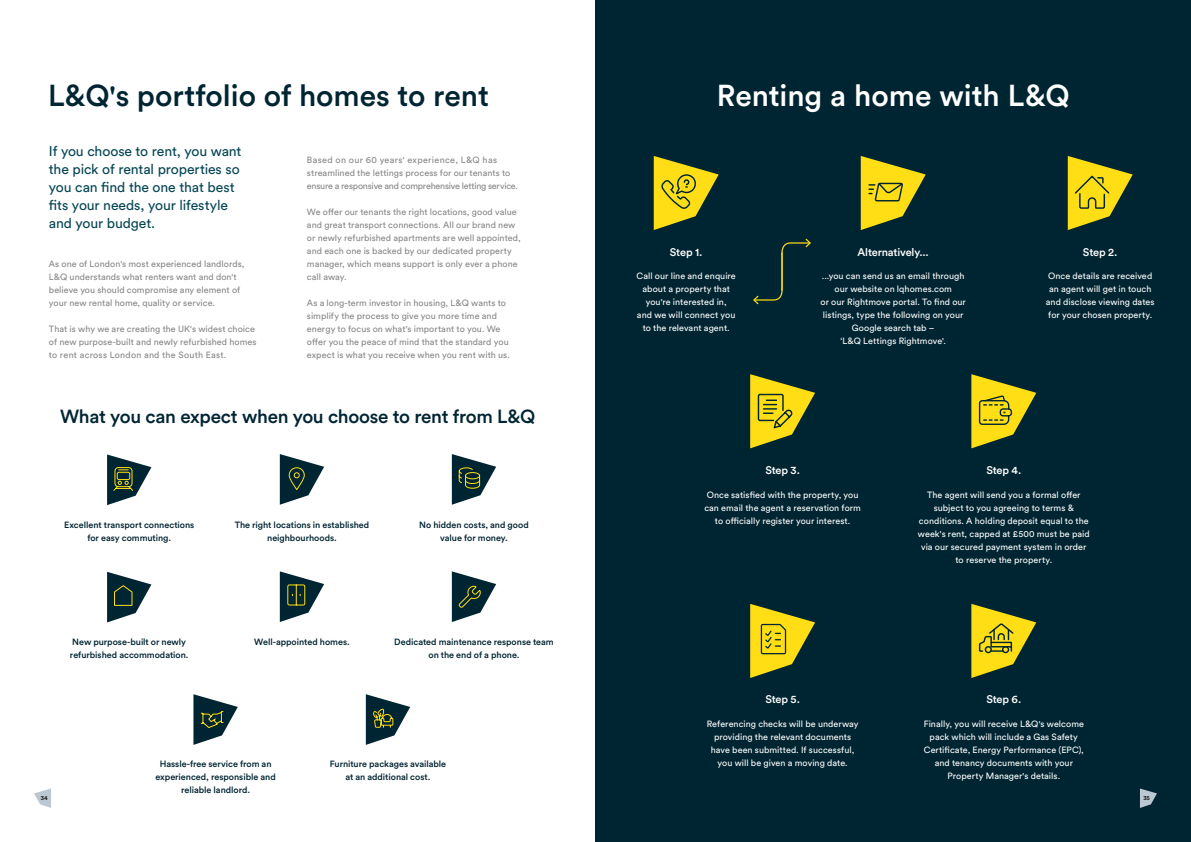
<style>
.page{position:relative;width:1191px;height:842px;background:#fff}
.page>*{position:absolute;margin:0;border:0;box-sizing:border-box;transform-origin:0 0}
.t1{font:500 30px "Circular Std";color:#002532}
.t2{font:500 30px "Circular Std";letter-spacing:-.005em;color:#fff}
.t3{font:500 18.8px "Circular Std";letter-spacing:-.015em;color:#002532}
.t4{font:14px/18px "Circular Std";letter-spacing:-.01em;color:#064654}
.t5{font:500 11px "Circular Std";letter-spacing:-.015em;color:#fff}
.t6{font:9px/13px "Circular Std";letter-spacing:.005em;color:#fff;text-align:center}
.t7{font:9px/13px "Circular Std";letter-spacing:.005em;color:#878787}
.t8{font:500 9px/13px "Circular Std";letter-spacing:-.005em;color:#002532;text-align:center}
.t9{font:700 6px "Circular Std";color:#1d1d1b}
</style>
<div class="page">
<svg style="left:452px;top:454px;width:44px;height:51px"></svg>
<svg style="left:280px;top:454px;width:44px;height:51px"></svg>
<svg style="left:107px;top:454px;width:44px;height:51px"></svg>
<svg style="left:107px;top:572px;width:44px;height:50px"></svg>
<svg style="left:280px;top:571px;width:44px;height:51px"></svg>
<svg style="left:452px;top:571px;width:44px;height:51px"></svg>
<svg style="left:193px;top:694px;width:45px;height:51px"></svg>
<div style="left:595px;top:0;width:596px;height:842px;background:#002532"></div>
<svg style="left:753px;top:238px;width:58px;height:67px"></svg>
<svg style="left:654px;top:156px;width:64px;height:74px"></svg>
<svg style="left:860px;top:156px;width:65px;height:74px"></svg>
<svg style="left:1067px;top:156px;width:65px;height:74px"></svg>
<svg style="left:750px;top:374px;width:65px;height:74px"></svg>
<svg style="left:971px;top:374px;width:65px;height:74px"></svg>
<svg style="left:750px;top:604px;width:65px;height:74px"></svg>
<svg style="left:971px;top:604px;width:65px;height:74px"></svg>
<svg style="left:366px;top:694px;width:44px;height:51px"></svg>
<svg style="left:1140px;top:788px;width:17px;height:20px"></svg>
<svg style="left:34px;top:788px;width:17px;height:20px"></svg>
<h1 class="t1" style="left:48px;top:77px;width:442px">L&amp;Q's portfolio of homes to rent</h1>
<h3 class="t4" style="left:49px;top:142px;width:194px">If you choose to rent, you want the pick of rental properties so you can find the one that best fits your needs, your lifestyle and your budget.</h3>
<p class="t7" style="left:49px;top:257px;width:197px">As one of London's most experienced landlords, L&amp;Q understands what renters want and don't believe you should compromise any element of your new rental home, quality or service.</p>
<p class="t7" style="left:49px;top:322px;width:209px">That is why we are creating the UK's widest choice of new purpose-built and newly refurbished homes to rent across London and the South East.</p>
<p class="t7" style="left:307px;top:153px;width:213px">Based on our 60 years' experience, L&amp;Q has streamlined the lettings process for our tenants to ensure a responsive and comprehensive letting service.</p>
<p class="t7" style="left:307px;top:205px;width:215px">We offer our tenants the right locations, good value and great transport connections. All our brand new or newly refurbished apartments are well appointed, and each one is backed by our dedicated property manager, which means support is only ever a phone call away.</p>
<p class="t7" style="left:307px;top:296px;width:204px">As a long-term investor in housing, L&amp;Q wants to simplify the process to give you more time and energy to focus on what's important to you. We offer you the peace of mind that the standard you expect is what you receive when you rent with us.</p>
<h2 class="t3" style="left:60px;top:404px;width:477px">What you can expect when you choose to rent from L&amp;Q</h2>
<p class="t8" style="left:64px;top:518px;width:132px">Excellent transport connections for easy commuting.</p>
<p class="t8" style="left:235px;top:518px;width:136px">The right locations in established neighbourhoods.</p>
<p class="t8" style="left:419px;top:518px;width:111px">No hidden costs, and good value for money.</p>
<p class="t8" style="left:70px;top:635px;width:120px;text-align:left">New purpose-built or newly refurbished accommodation.</p>
<p class="t8" style="left:254px;top:635px;width:97px">Well-appointed homes.</p>
<p class="t8" style="left:394px;top:635px;width:161px">Dedicated maintenance response team on the end of a phone.</p>
<p class="t8" style="left:155px;top:757px;width:122px">Hassle-free service from an experienced, responsible and reliable landlord.</p>
<p class="t8" style="left:330px;top:757px;width:118px">Furniture packages available at an additional cost.</p>
<h1 class="t2" style="left:717px;top:77px;width:354px">Renting a home with L&amp;Q</h1>
<p class="t5" style="left:670px;top:245px;width:34px">Step 1.</p>
<p class="t5" style="left:857px;top:245px;width:73px">Alternatively...</p>
<p class="t5" style="left:1083px;top:245px;width:36px">Step 2.</p>
<p class="t6" style="left:636px;top:270px;width:101px">Call our line and enquire about a property that you're interested in,<br>and we will connect you to the relevant agent.</p>
<p class="t6" style="left:820px;top:270px;width:147px">...you can send us an email through our website on lqhomes.com<br>or our Rightmove portal. To find our listings, type the following on your<br>Google search tab –<br>‘L&amp;Q Lettings Rightmove'.</p>
<p class="t6" style="left:1045px;top:270px;width:110px">Once details are received an agent will get in touch and disclose viewing dates for your chosen property.</p>
<p class="t5" style="left:765px;top:463px;width:36px">Step 3.</p>
<p class="t5" style="left:986px;top:463px;width:36px">Step 4.</p>
<p class="t6" style="left:704px;top:488px;width:158px">Once satisfied with the property, you can email the agent a reservation form to officially register your interest.</p>
<p class="t6" style="left:918px;top:488px;width:173px">The agent will send you a formal offer subject to you agreeing to terms &amp; conditions. A holding deposit equal to the week's rent, capped at £500 must be paid via our secured payment system in order to reserve the property.</p>
<p class="t5" style="left:765px;top:693px;width:36px">Step 5.</p>
<p class="t5" style="left:986px;top:693px;width:36px">Step 6.</p>
<p class="t6" style="left:706px;top:717px;width:153px">Referencing checks will be underway providing the relevant documents have been submitted. If successful, you will be given a moving date.</p>
<p class="t6" style="left:923px;top:717px;width:162px">Finally, you will receive L&amp;Q's welcome pack which will include a Gas Safety Certificate, Energy Performance (EPC), and tenancy documents with your Property Manager's details.</p>
<p class="t9" style="left:41px;top:794px;width:8px">34</p>
<p class="t9" style="left:1143px;top:794px;width:8px">35</p>
</div>
